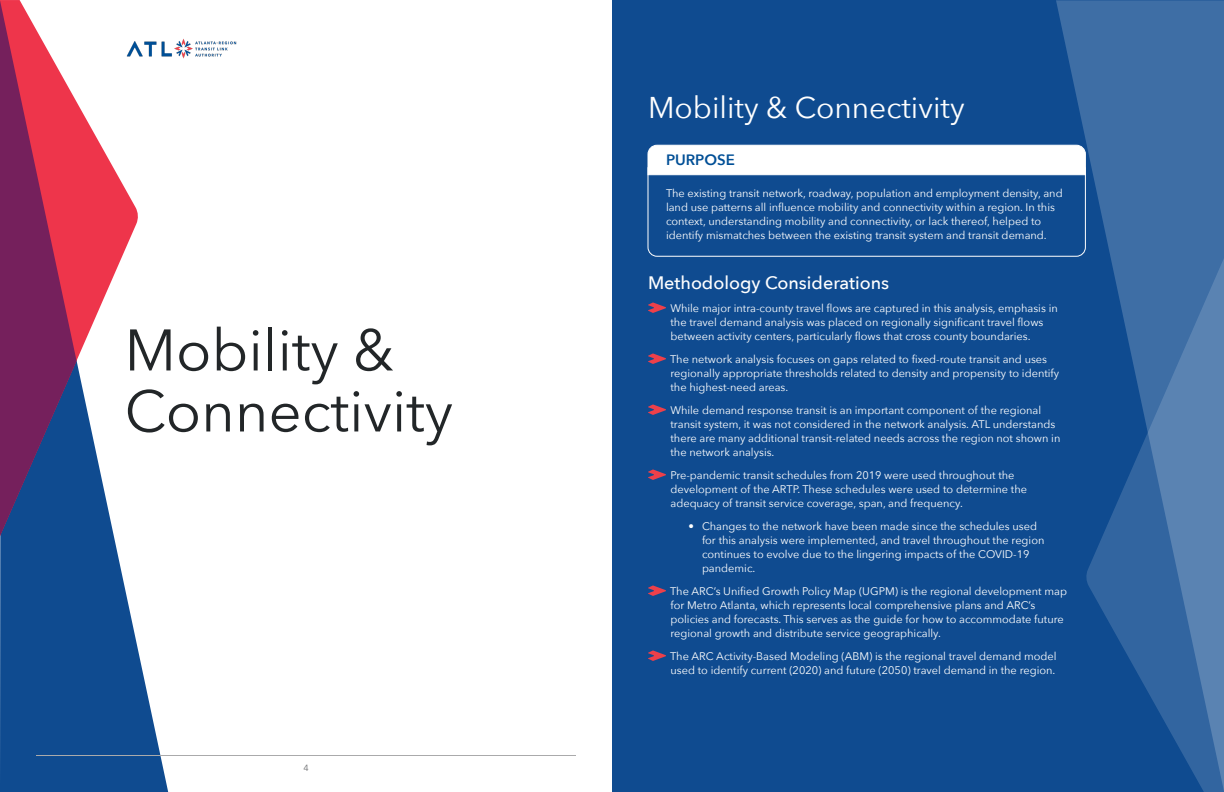
<style>
.page{position:relative;width:1224px;height:792px;background:#fff}
.page>*{position:absolute;margin:0;border:0;box-sizing:border-box;transform-origin:0 0}
.t1{font:58px/61px "Avenir Next";color:#222628}
.Section_Title{font:30px "Avenir Next";color:#fff}
.Methodology{font:500 18px "Avenir Next";color:#fff}
.Purpose_Header--WHIT{font:600 15px "Avenir Next";color:#004f96}
.Takeaways_Text--WHIT{font:11px/14px "Avenir Next";color:#fff}
.Purpose_Text--last{font:11px/14px "Avenir Next";color:#fff}
.t2{font:9px "Avenir Next";color:#6c6e70}
</style>
<div class="page">
<svg style="left:0;top:536px;width:168px;height:256px;fill:#0f4b90"></svg>
<svg style="left:77px;top:103px;width:61px;height:433px"></svg>
<svg style="left:0;top:0;width:77px;height:536px;background:#8e3c6b"></svg>
<hr style="left:36px;top:755px;width:540px;height:1px;background:#aaaaab">
<img style="left:126px;top:39px;width:111px;height:20px">
<div style="left:612px;top:0;width:612px;height:792px;background:#0f4b90"></div>
<svg style="left:647px;top:144px;width:409px;height:23px;background:#f5f8fa"></svg>
<svg style="left:647px;top:167px;width:409px;height:90px"></svg>
<svg style="left:648px;top:302px;width:18px;height:11px"></svg>
<svg style="left:648px;top:353px;width:18px;height:11px"></svg>
<svg style="left:648px;top:404px;width:18px;height:11px"></svg>
<svg style="left:648px;top:469px;width:18px;height:11px"></svg>
<svg style="left:648px;top:585px;width:18px;height:11px"></svg>
<svg style="left:648px;top:650px;width:18px;height:11px"></svg>
<svg style="left:1056px;top:0;width:168px;height:792px"></svg>
<h1 class="t1" style="left:125px;top:317px;width:330px">Mobility &amp;<br>Connectivity</h1>
<p class="t2" style="left:303px;top:760px;width:7px">4</p>
<p class="Section_Title" style="left:648px;top:82px;width:318px">Mobility &amp; Connectivity</p>
<p class="Purpose_Header--WHIT" style="left:666px;top:147px;width:70px">PURPOSE</p>
<p class="Purpose_Text--last" style="left:666px;top:185px;width:398px">The existing transit network, roadway, population and employment density, and land use patterns all influence mobility and connectivity within a region. In this context, understanding mobility and connectivity, or lack thereof, helped to identify mismatches between the existing transit system and transit demand.</p>
<p class="Methodology" style="left:648px;top:267px;width:243px">Methodology Considerations</p>
<p class="Takeaways_Text--WHIT" style="left:670px;top:300px;width:389px">While major intra-county travel flows are captured in this analysis, emphasis in the travel demand analysis was placed on regionally significant travel flows between activity centers, particularly flows that cross county boundaries.</p>
<p class="Takeaways_Text--WHIT" style="left:670px;top:351px;width:391px">The network analysis focuses on gaps related to fixed-route transit and uses regionally appropriate thresholds related to density and propensity to identify the highest-need areas.</p>
<p class="Takeaways_Text--WHIT" style="left:670px;top:402px;width:392px">While demand response transit is an important component of the regional transit system, it was not considered in the network analysis. ATL understands there are many additional transit-related needs across the region not shown in the network analysis.</p>
<p class="Takeaways_Text--WHIT" style="left:670px;top:467px;width:358px">Pre-pandemic transit schedules from 2019 were used throughout the development of the ARTP. These schedules were used to determine the adequacy of transit service coverage, span, and frequency.</p>
<p class="Purpose_Text--last" style="left:702px;top:518px;width:344px;text-indent:-14px">• Changes to the network have been made since the schedules used for this analysis were implemented, and travel throughout the region continues to evolve due to the lingering impacts of the COVID-19 pandemic.</p>
<p class="Takeaways_Text--WHIT" style="left:670px;top:583px;width:398px">The ARC’s Unified Growth Policy Map (UGPM) is the regional development map for Metro Atlanta, which represents local comprehensive plans and ARC’s policies and forecasts. This serves as the guide for how to accommodate future regional growth and distribute service geographically.</p>
<p class="Takeaways_Text--WHIT" style="left:670px;top:648px;width:388px">The ARC Activity-Based Modeling (ABM) is the regional travel demand model used to identify current (2020) and future (2050) travel demand in the region.</p>
</div>
